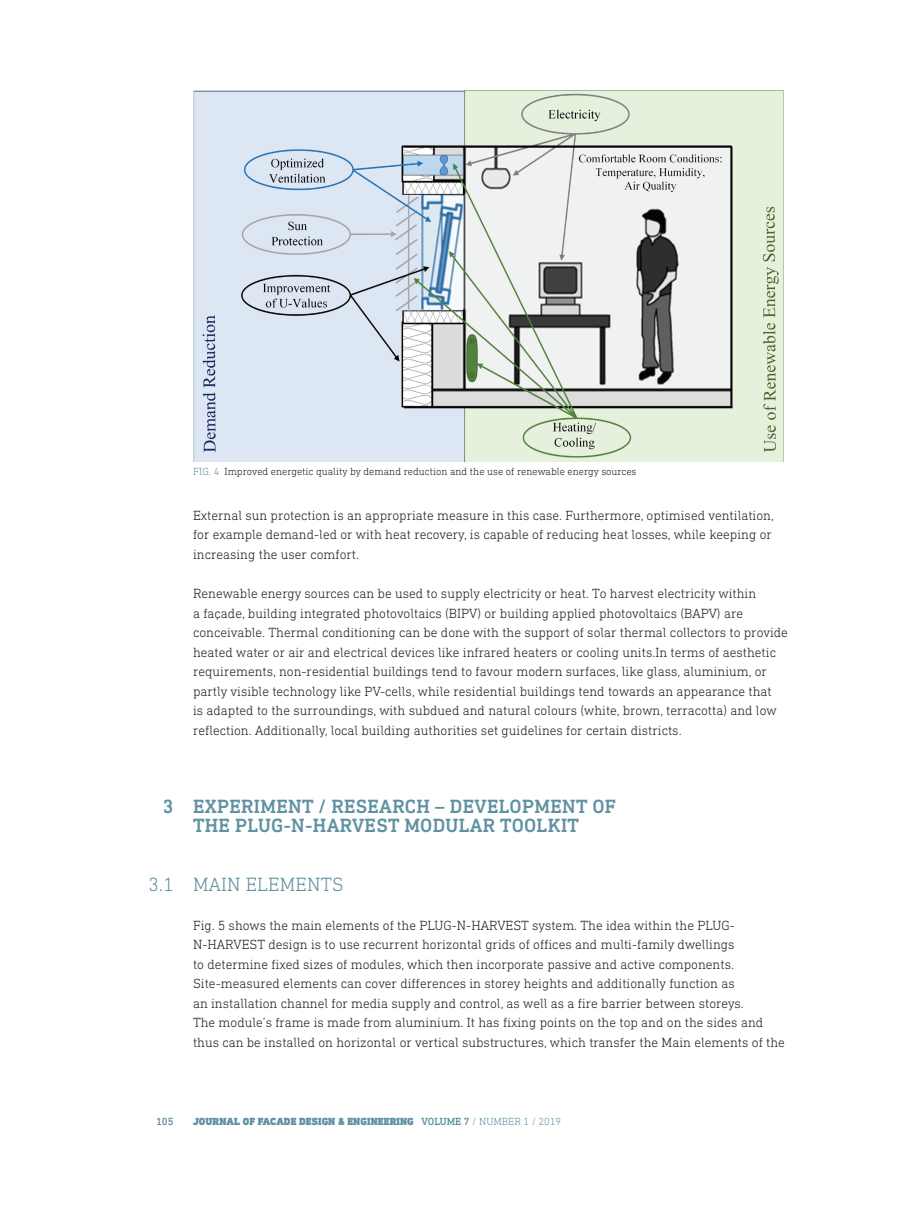
<style>
.page{position:relative;width:906px;height:1214px;background:#fff}
.page>*{position:absolute;margin:0;border:0;box-sizing:border-box;transform-origin:0 0}
.t1{font:500 19.5px/19.5px "DIN Next Slab Pro";letter-spacing:.015em;color:#5f91a1;text-align:center}
.t2{font:300 19.5px "DIN Next Slab Pro";letter-spacing:.01em;color:#5f91a1}
.BODY_Normal{font:300 13.5px/19.5px "DIN Next Slab Pro";color:#231f20}
.t3{font:300 10.5px "DIN Next Slab Pro";color:#231f20}
.t4{font:900 10.5px "DIN Next Slab Pro";letter-spacing:.01em;color:#5f91a1}
.t5{font:500 10.5px "DIN Next Slab Pro";color:#5f91a1}
.s1{color:#5f91a1}
.s2{font-weight:500}
.s3{font-weight:300}
</style>
<div class="page">
<img style="left:193px;top:91px;width:591px;height:370px">
<p class="t3" style="left:193px;top:466px;width:445px"><span class="s1">Fig . 4</span> Improved energetic quality by demand reduction and the use of renewable energy sources</p>
<p class="BODY_Normal" style="left:193px;top:505px;width:582px">External sun protection is an appropriate measure in this case. Furthermore, optimised ventilation, for example demand-led or with heat recovery, is capable of reducing heat losses, while keeping or increasing the user comfort.</p>
<p class="BODY_Normal" style="left:193px;top:583px;width:596px">Renewable energy sources can be used to supply electricity or heat. To harvest electricity within<br>a façade, building integrated photovoltaics (BIPV) or building applied photovoltaics (BAPV) are conceivable. Thermal conditioning can be done with the support of solar thermal collectors to provide heated water or air and electrical devices like infrared heaters or cooling units.In terms of aesthetic requirements, non-residential buildings tend to favour modern surfaces, like glass, aluminium, or partly visible technology like PV-cells, while residential buildings tend towards an appearance that<br>is adapted to the surroundings, with subdued and natural colours (white, brown, terracotta) and low reflection. Additionally, local building authorities set guidelines for certain districts.</p>
<p class="t1" style="left:163px;top:796px;width:455px">3 EXPERIMENT / RESEARCH – DEVELOPMENT OF<br>THE PLUG-N-HARVEST MODULAR TOOLKIT</p>
<p class="t2" style="left:149px;top:872px;width:196px">3.1 MAIN ELEMENTS</p>
<p class="BODY_Normal" style="left:193px;top:915px;width:593px">Fig. 5 shows the main elements of the PLUG-N-HARVEST system. The idea within the PLUG-N-HARVEST design is to use recurrent horizontal grids of offices and multi-family dwellings<br>to determine fixed sizes of modules, which then incorporate passive and active components.<br>Site-measured elements can cover differences in storey heights and additionally function as<br>an installation channel for media supply and control, as well as a fire barrier between storeys.<br>The module’s frame is made from aluminium. It has fixing points on the top and on the sides and thus can be installed on horizontal or vertical substructures, which transfer the Main elements of the</p>
<p class="t5" style="left:156px;top:1115px;width:19px">105</p>
<p class="t4" style="left:193px;top:1114px;width:369px">JOURNAL OF FACADE DESIGN &amp; ENGINEERING <span class="s2">VOLUME 7</span> <span class="s3">/ NUMBER 1 / 2019</span></p>
</div>
